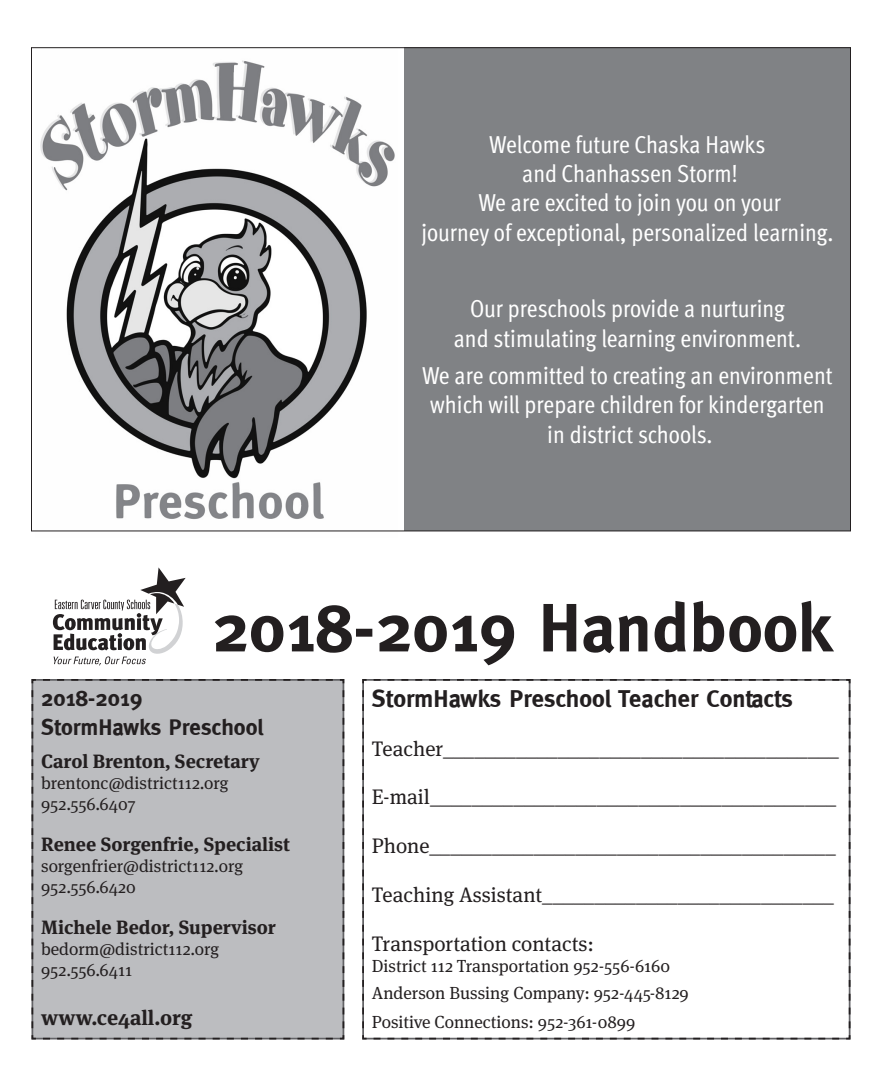
<style>
.page{position:relative;width:882px;height:1071px;background:#fff}
.page>*{position:absolute;margin:0;border:0;box-sizing:border-box;transform-origin:0 0}
.t1{font:700 68.25px "Meta";color:#231f20}
.t2{font:condensed 24.5px/29.4px "Meta OT";color:#fff;text-align:center}
.t3{font:700 24.5px "Meta";color:#231f20}
.t4{font:700 22.75px/29.4px "Meta";color:#231f20}
.t5{font:21px "Meta Serif Pro";color:#231f20}
.t6{font:700 21px "Meta Serif Pro";color:#231f20}
.t7{font:700 19.25px "Meta Serif Pro";color:#231f20}
.t8{font:17.5px "Meta Serif Pro";color:#231f20}
</style>
<div class="page">
<div style="left:404px;top:47px;width:446px;height:484px;background:#808285"></div>
<svg style="left:53px;top:567px;width:133px;height:98px"></svg>
<div style="left:31px;top:679px;width:314px;height:361px;background:#bcbdc0"></div>
<svg style="left:362px;top:679px;width:489px;height:361px"></svg>
<img style="left:36px;top:60px;width:361px;height:472px">
<p class="t2" style="left:421px;top:128px;width:413px">Welcome future Chaska Hawks<br>and Chanhassen Storm!<br>We are excited to join you on your<br>journey of exceptional, personalized learning.</p>
<p class="t2" style="left:454px;top:293px;width:349px">Our preschools provide a nurturing and stimulating learning environment.</p>
<p class="t2" style="left:422px;top:360px;width:412px">We are committed to creating an environment which will prepare children for kindergarten in district schools.</p>
<p class="t1" style="left:212px;top:588px;width:622px">2018-2019 Handbook</p>
<p class="t4" style="left:41px;top:683px;width:224px">2018-2019<br>StormHawks Preschool</p>
<p class="t7" style="left:41px;top:746px;width:220px">Carol Brenton, Secretary</p>
<p class="t8" style="left:41px;top:770px;width:189px">brentonc@district112.org</p>
<p class="t8" style="left:41px;top:791px;width:96px">952.556.6407</p>
<p class="t7" style="left:41px;top:829px;width:251px">Renee Sorgenfrie, Specialist</p>
<p class="t8" style="left:41px;top:853px;width:204px">sorgenfrier@district112.org</p>
<p class="t8" style="left:41px;top:874px;width:96px">952.556.6420</p>
<p class="t7" style="left:41px;top:912px;width:236px">Michele Bedor, Supervisor</p>
<p class="t8" style="left:41px;top:936px;width:180px">bedorm@district112.org</p>
<p class="t8" style="left:41px;top:957px;width:93px">952.556.6411</p>
<p class="t6" style="left:41px;top:1001px;width:153px">www.ce4all.org</p>
<p class="t3" style="left:372px;top:684px;width:423px">StormHawks Preschool Teacher Contacts</p>
<p class="t5" style="left:372px;top:733px;width:469px">Teacher______________________________________</p>
<p class="t5" style="left:372px;top:782px;width:466px">E-mail_______________________________________</p>
<p class="t5" style="left:372px;top:831px;width:465px">Phone_______________________________________</p>
<p class="t5" style="left:372px;top:880px;width:464px">Teaching Assistant____________________________</p>
<p class="t5" style="left:372px;top:928px;width:224px">Transportation contacts:</p>
<p class="t8" style="left:372px;top:953px;width:300px">District 112 Transportation 952-556-6160</p>
<p class="t8" style="left:372px;top:980px;width:318px">Anderson Bussing Company: 952-445-8129</p>
<p class="t8" style="left:372px;top:1009px;width:265px">Positive Connections: 952-361-0899</p>
</div>
